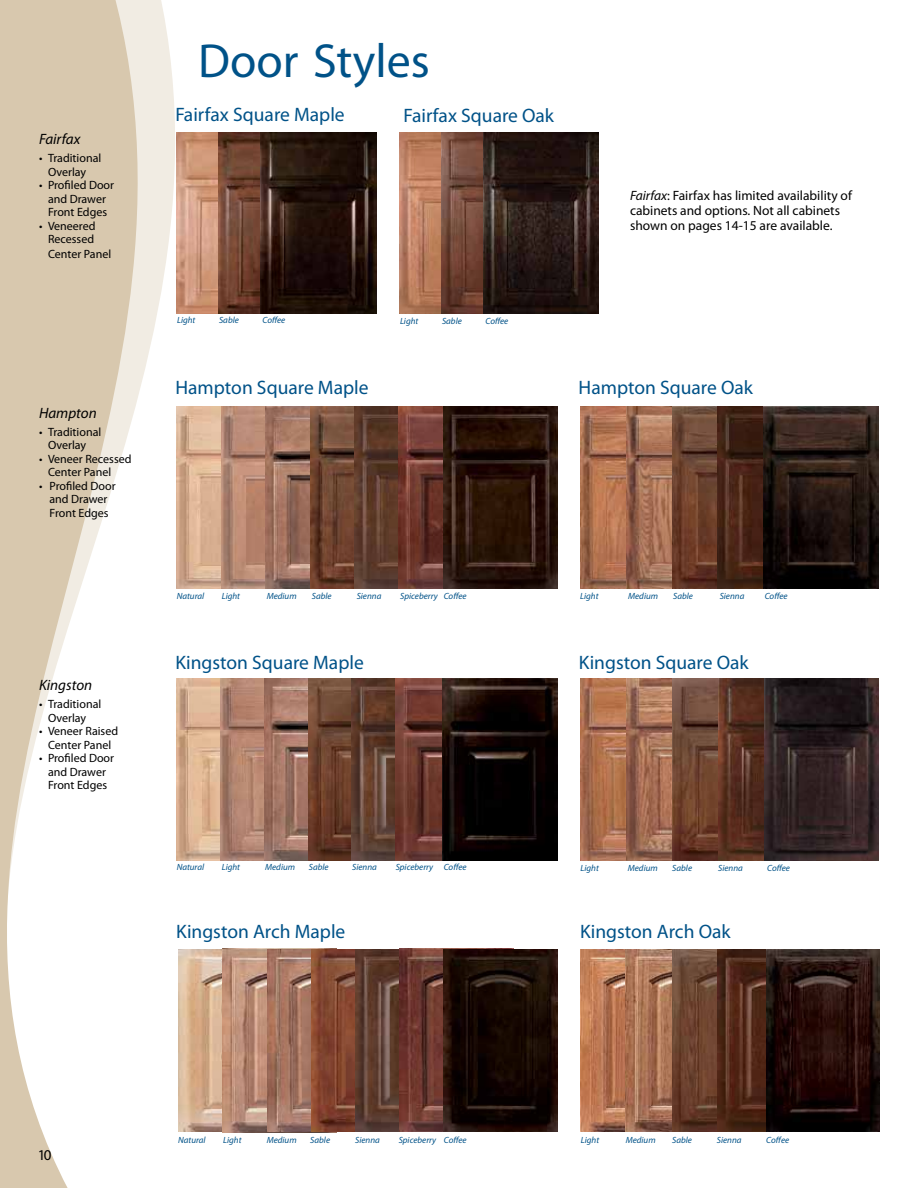
<style>
.page{position:relative;width:918px;height:1188px;background:#fff}
.page>*{position:absolute;margin:0;border:0;box-sizing:border-box;transform-origin:0 0}
.t1{font:48px "Myriad Pro";color:#005288}
.t2{font:19.5px "Myriad Pro";color:#005288}
.t3{font:italic 15px "Myriad Pro";color:#000}
.t4{font:15px "Myriad Pro";color:#000}
.t5{font:13.5px/15px "Myriad Pro";color:#000}
.t6{font:12px/13.5px "Myriad Pro";color:#000;text-align:center}
.t7{font:italic 9px "Myriad Pro";color:#005288}
.s1{font-style:italic}
</style>
<div class="page">
<svg style="left:0;top:0;width:236px;height:1188px;fill:#d8c8ae"></svg>
<img style="left:177px;top:678px;width:44px;height:182px">
<img style="left:221px;top:678px;width:43px;height:182px">
<img style="left:264px;top:678px;width:44px;height:182px">
<img style="left:308px;top:678px;width:44px;height:182px">
<img style="left:352px;top:678px;width:43px;height:182px">
<img style="left:395px;top:678px;width:47px;height:182px">
<img style="left:442px;top:678px;width:116px;height:182px">
<img style="left:581px;top:678px;width:46px;height:182px">
<img style="left:627px;top:678px;width:46px;height:182px">
<img style="left:673px;top:678px;width:46px;height:182px">
<img style="left:719px;top:678px;width:46px;height:182px">
<img style="left:765px;top:678px;width:114px;height:182px">
<img style="left:178px;top:949px;width:44px;height:182px">
<img style="left:222px;top:949px;width:115px;height:183px">
<img style="left:267px;top:950px;width:44px;height:181px">
<img style="left:311px;top:949px;width:44px;height:182px">
<img style="left:356px;top:950px;width:43px;height:181px">
<img style="left:399px;top:949px;width:114px;height:183px">
<img style="left:444px;top:949px;width:113px;height:182px">
<img style="left:581px;top:950px;width:45px;height:181px">
<img style="left:626px;top:950px;width:46px;height:181px">
<img style="left:672px;top:950px;width:45px;height:181px">
<img style="left:717px;top:950px;width:50px;height:181px">
<img style="left:767px;top:950px;width:112px;height:182px">
<img style="left:177px;top:407px;width:44px;height:182px">
<img style="left:221px;top:407px;width:45px;height:182px">
<img style="left:266px;top:407px;width:44px;height:182px">
<img style="left:310px;top:407px;width:45px;height:182px">
<img style="left:580px;top:407px;width:46px;height:182px">
<img style="left:626px;top:407px;width:46px;height:182px">
<img style="left:672px;top:407px;width:46px;height:182px">
<img style="left:718px;top:407px;width:46px;height:182px">
<img style="left:764px;top:407px;width:115px;height:182px">
<img style="left:355px;top:407px;width:44px;height:182px">
<img style="left:399px;top:407px;width:44px;height:182px">
<img style="left:443px;top:407px;width:114px;height:182px">
<img style="left:399px;top:132px;width:42px;height:181px">
<img style="left:441px;top:132px;width:43px;height:181px">
<img style="left:484px;top:132px;width:114px;height:181px">
<img style="left:177px;top:132px;width:42px;height:182px">
<img style="left:219px;top:132px;width:42px;height:182px">
<img style="left:261px;top:132px;width:115px;height:182px">
<h3 class="t3" style="left:39px;top:130px;width:43px">Fairfax</h3>
<h3 class="t6" style="left:39px;top:151px;width:64px">• Traditional<br>Overlay</h3>
<h3 class="t6" style="left:39px;top:178px;width:77px">• Profiled Door and Drawer<br>Front Edges</h3>
<h3 class="t6" style="left:48px;top:219px;width:65px;text-align:left;text-indent:-9px">• Veneered<br>Recessed<br>Center Panel</h3>
<h3 class="t3" style="left:39px;top:404px;width:59px">Hampton</h3>
<h3 class="t6" style="left:39px;top:425px;width:64px">• Traditional<br>Overlay</h3>
<h3 class="t6" style="left:48px;top:452px;width:85px;text-align:left;text-indent:-9px">• Veneer Recessed<br>Center Panel</h3>
<h3 class="t6" style="left:39px;top:479px;width:78px">• Profiled Door and Drawer<br>Front Edges</h3>
<h3 class="t3" style="left:39px;top:676px;width:55px">Kingston</h3>
<h3 class="t6" style="left:39px;top:698px;width:64px">• Traditional<br>Overlay</h3>
<h3 class="t6" style="left:39px;top:725px;width:81px">• Veneer Raised<br>Center Panel</h3>
<h3 class="t6" style="left:39px;top:752px;width:77px">• Profiled Door and Drawer<br>Front Edges</h3>
<h1 class="t1" style="left:198px;top:31px;width:233px">Door Styles</h1>
<h2 class="t2" style="left:175px;top:103px;width:171px">Fairfax Square Maple</h2>
<h2 class="t2" style="left:403px;top:103px;width:152px">Fairfax Square Oak</h2>
<p class="t7" style="left:177px;top:315px;width:20px">Light</p>
<p class="t7" style="left:219px;top:315px;width:21px">Sable</p>
<p class="t7" style="left:263px;top:315px;width:24px">Coffee</p>
<p class="t7" style="left:400px;top:315px;width:20px">Light</p>
<p class="t7" style="left:442px;top:315px;width:21px">Sable</p>
<p class="t7" style="left:486px;top:315px;width:24px">Coffee</p>
<h3 class="t5" style="left:630px;top:188px;width:223px"><span class="s1">Fairfax</span>: Fairfax has limited availability of cabinets and options. Not all cabinets shown on pages 14-15 are available.</h3>
<h2 class="t2" style="left:176px;top:376px;width:195px">Hampton Square Maple</h2>
<h2 class="t2" style="left:579px;top:376px;width:176px">Hampton Square Oak</h2>
<p class="t7" style="left:177px;top:590px;width:29px">Natural</p>
<p class="t7" style="left:222px;top:590px;width:20px">Light</p>
<p class="t7" style="left:267px;top:590px;width:31px">Medium</p>
<p class="t7" style="left:312px;top:590px;width:21px">Sable</p>
<p class="t7" style="left:357px;top:590px;width:26px">Sienna</p>
<p class="t7" style="left:400px;top:590px;width:68px">Spiceberry Coffee</p>
<p class="t7" style="left:580px;top:590px;width:20px">Light</p>
<p class="t7" style="left:628px;top:590px;width:31px">Medium</p>
<p class="t7" style="left:720px;top:590px;width:26px">Sienna</p>
<p class="t7" style="left:765px;top:590px;width:24px">Coffee</p>
<p class="t7" style="left:673px;top:590px;width:21px">Sable</p>
<h2 class="t2" style="left:175px;top:651px;width:190px">Kingston Square Maple</h2>
<h2 class="t2" style="left:579px;top:651px;width:171px">Kingston Square Oak</h2>
<p class="t7" style="left:177px;top:862px;width:29px">Natural</p>
<p class="t7" style="left:222px;top:862px;width:20px">Light</p>
<p class="t7" style="left:265px;top:862px;width:31px">Medium</p>
<p class="t7" style="left:309px;top:862px;width:21px">Sable</p>
<p class="t7" style="left:352px;top:862px;width:26px">Sienna</p>
<p class="t7" style="left:396px;top:862px;width:72px">Spiceberry Coffee</p>
<p class="t7" style="left:580px;top:862px;width:20px">Light</p>
<p class="t7" style="left:628px;top:862px;width:31px">Medium</p>
<p class="t7" style="left:672px;top:862px;width:21px">Sable</p>
<p class="t7" style="left:718px;top:862px;width:26px">Sienna</p>
<p class="t7" style="left:767px;top:862px;width:24px">Coffee</p>
<h2 class="t2" style="left:176px;top:919px;width:171px">Kingston Arch Maple</h2>
<h2 class="t2" style="left:580px;top:919px;width:152px">Kingston Arch Oak</h2>
<h3 class="t4" style="left:38px;top:1146px;width:15px">10</h3>
<p class="t7" style="left:178px;top:1134px;width:29px">Natural</p>
<p class="t7" style="left:223px;top:1134px;width:20px">Light</p>
<p class="t7" style="left:267px;top:1134px;width:31px">Medium</p>
<p class="t7" style="left:310px;top:1134px;width:21px">Sable</p>
<p class="t7" style="left:355px;top:1134px;width:26px">Sienna</p>
<p class="t7" style="left:399px;top:1134px;width:69px">Spiceberry Coffee</p>
<p class="t7" style="left:581px;top:1134px;width:20px">Light</p>
<p class="t7" style="left:626px;top:1134px;width:31px">Medium</p>
<p class="t7" style="left:672px;top:1134px;width:21px">Sable</p>
<p class="t7" style="left:717px;top:1134px;width:26px">Sienna</p>
<p class="t7" style="left:766px;top:1134px;width:24px">Coffee</p>
</div>
